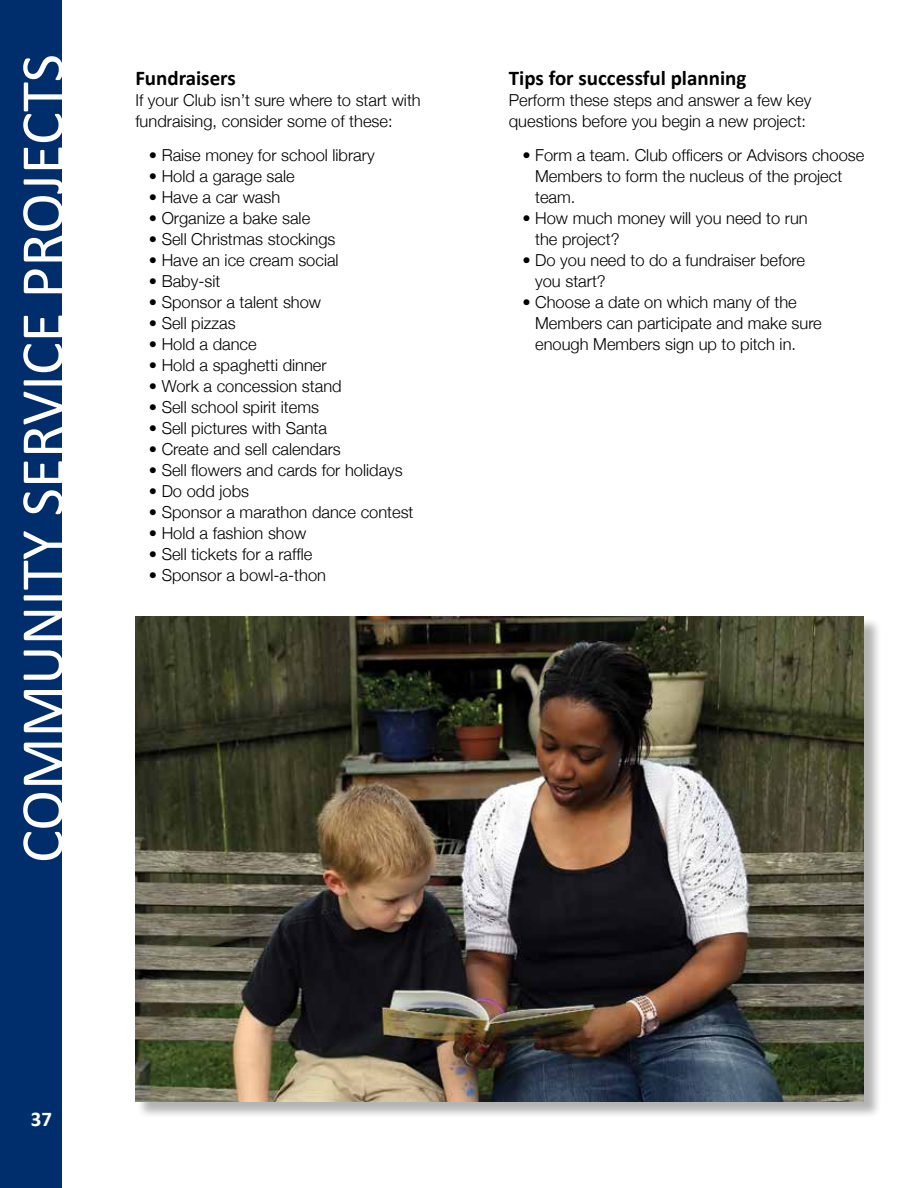
<style>
.page{position:relative;width:918px;height:1188px;background:#fff}
.page>*{position:absolute;margin:0;border:0;box-sizing:border-box;transform-origin:0 0}
.t1{font:61.5px "Calibri";color:#fff}
.t2{font:700 21px "Calibri";color:#000}
.t3{font:700 21px "Calibri";color:#fff}
.t4{font:300 16.5px/21px "Helvetica Neue";color:#000}
</style>
<div class="page">
<div style="left:0;top:0;width:62px;height:1188px;background:#002e6d"></div>
<div style="left:136px;top:617px;width:746px;height:503px;background:#000;opacity:.3"></div>
<img style="left:135px;top:616px;width:729px;height:486px">
<h1 class="t1" style="left:4px;top:863px;width:810px;rotate:-90deg">COMMUNITY SERVICE PROJECTS</h1>
<p class="t2" style="left:135px;top:65px;width:102px">Fundraisers</p>
<p class="t4" style="left:135px;top:89px;width:287px">If your Club isn’t sure where to start with fundraising, consider some of these:</p>
<p class="t4" style="left:149px;top:145px;width:227px">• Raise money for school library</p>
<p class="t4" style="left:149px;top:166px;width:147px">• Hold a garage sale</p>
<p class="t4" style="left:149px;top:187px;width:133px">• Have a car wash</p>
<p class="t4" style="left:149px;top:208px;width:163px">• Organize a bake sale</p>
<p class="t4" style="left:149px;top:229px;width:188px">• Sell Christmas stockings</p>
<p class="t4" style="left:149px;top:250px;width:191px">• Have an ice cream social</p>
<p class="t4" style="left:149px;top:271px;width:73px">• Baby-sit</p>
<p class="t4" style="left:149px;top:292px;width:174px">• Sponsor a talent show</p>
<p class="t4" style="left:149px;top:313px;width:88px">• Sell pizzas</p>
<p class="t4" style="left:149px;top:334px;width:109px">• Hold a dance</p>
<p class="t4" style="left:149px;top:355px;width:179px">• Hold a spaghetti dinner</p>
<p class="t4" style="left:149px;top:376px;width:194px">• Work a concession stand</p>
<p class="t4" style="left:149px;top:397px;width:172px">• Sell school spirit items</p>
<p class="t4" style="left:149px;top:418px;width:180px">• Sell pictures with Santa</p>
<p class="t4" style="left:149px;top:439px;width:193px">• Create and sell calendars</p>
<p class="t4" style="left:149px;top:460px;width:255px">• Sell flowers and cards for holidays</p>
<p class="t4" style="left:149px;top:481px;width:102px">• Do odd jobs</p>
<p class="t4" style="left:149px;top:502px;width:266px">• Sponsor a marathon dance contest</p>
<p class="t4" style="left:149px;top:523px;width:159px">• Hold a fashion show</p>
<p class="t4" style="left:149px;top:544px;width:165px">• Sell tickets for a raffle</p>
<p class="t4" style="left:149px;top:565px;width:179px">• Sponsor a bowl-a-thon</p>
<p class="t2" style="left:509px;top:65px;width:239px">Tips for successful planning</p>
<p class="t4" style="left:509px;top:89px;width:304px">Perform these steps and answer a few key questions before you begin a new project:</p>
<p class="t4" style="left:535px;top:145px;width:331px;text-indent:-13px">• Form a team. Club officers or Advisors choose<br>Members to form the nucleus of the project team.</p>
<p class="t4" style="left:535px;top:208px;width:274px;text-indent:-13px">• How much money will you need to run the project?</p>
<p class="t4" style="left:535px;top:250px;width:271px;text-indent:-13px">• Do you need to do a fundraiser before you start?</p>
<p class="t4" style="left:535px;top:292px;width:288px;text-indent:-13px">• Choose a date on which many of the<br>Members can participate and make sure enough Members sign up to pitch in.</p>
<p class="t3" style="left:31px;top:1106px;width:23px">37</p>
</div>
